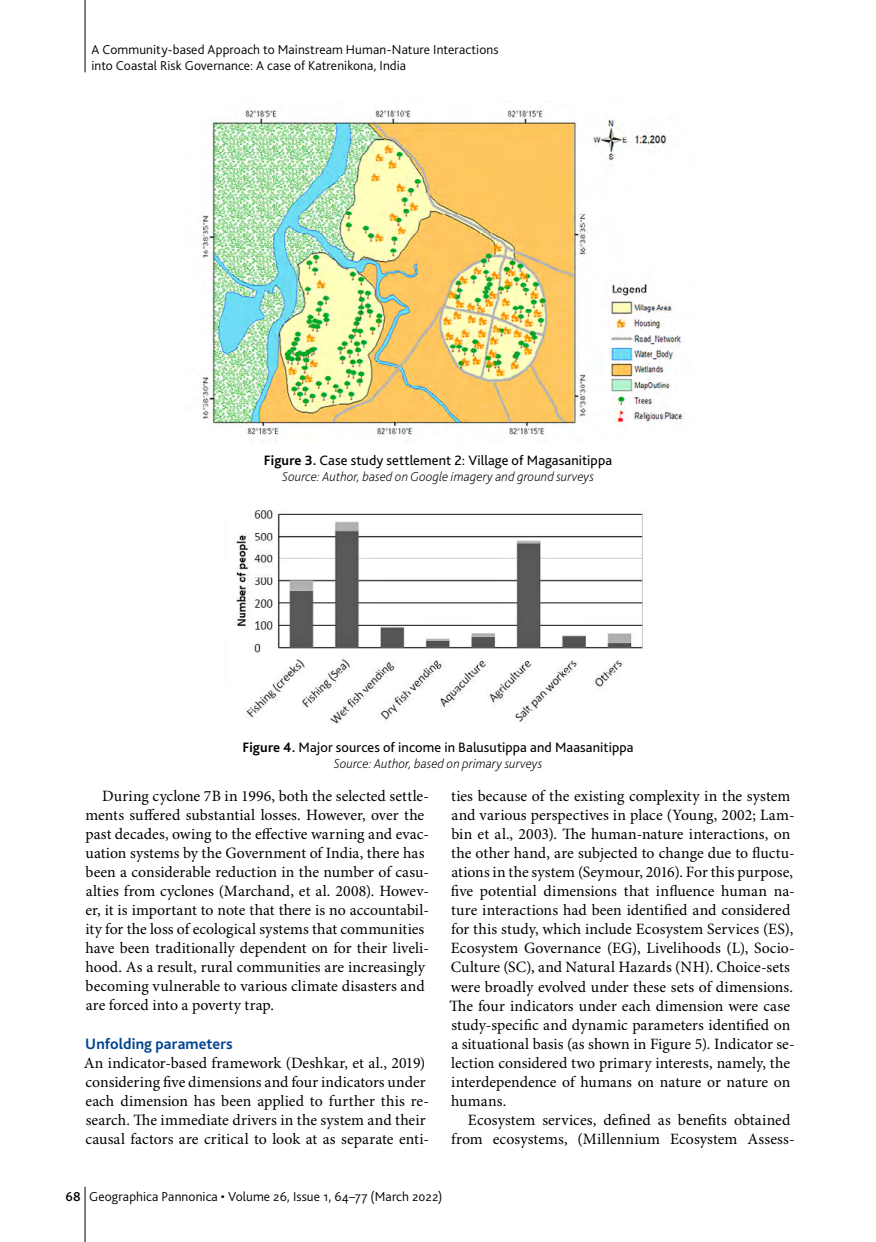
<style>
.page{position:relative;width:876px;height:1242px;background:#fff}
.page>*{position:absolute;margin:0;border:0;box-sizing:border-box;transform-origin:0 0}
.t1{font:15.75px/19px "Minion Pro";letter-spacing:.005em;color:#000}
.t2{font:700 15.75px "Bliss Pro";letter-spacing:.005em;color:#00448f}
.t3{font:14.25px "Bliss Pro";letter-spacing:.005em;color:#000}
.t4{font:300 13.5px/16.2px "Bliss Pro";letter-spacing:.01em;color:#000}
.t5{font:italic 200 13.5px "Bliss Pro";letter-spacing:.01em;color:#000}
.s1{font-weight:700}
.s2{font-weight:500}
</style>
<div class="page">
<hr style="left:85px;top:0;width:1px;height:72px;background:#000">
<hr style="left:85px;top:1186px;width:1px;height:56px;background:#000">
<img style="left:200px;top:108px;width:484px;height:334px">
<img style="left:235px;top:510px;width:408px;height:214px">
<p class="t4" style="left:91px;top:41px;width:409px">A Community-based Approach to Mainstream Human-Nature Interactions into Coastal Risk Governance: A case of Katrenikona, India</p>
<p class="t3" style="left:264px;top:451px;width:350px"><span class="s1">Figure 3.</span> Case study settlement 2: Village of Magasanitippa</p>
<p class="t5" style="left:282px;top:468px;width:313px">Source: Author, based on Google imagery and ground surveys</p>
<p class="t3" style="left:242px;top:738px;width:393px"><span class="s1">Figure 4.</span> Major sources of income in Balusutippa and Maasanitippa</p>
<p class="t5" style="left:334px;top:755px;width:210px">Source: Author, based on primary surveys</p>
<p class="t1" style="left:85px;top:787px;width:345px;text-indent:17px">During cyclone 7B in 1996, both the selected settle&shy;ments suffered substantial losses. However, over the past decades, owing to the effective warning and evac&shy;uation systems by the Government of India, there has been a considerable reduction in the number of casu&shy;alties from cyclones (Marchand, et al. 2008). Howev&shy;er, it is important to note that there is no accountabil&shy;ity for the loss of ecological systems that communities have been traditionally dependent on for their liveli&shy;hood. As a result, rural communities are increasingly becoming vulnerable to various climate disasters and are forced into a poverty trap.</p>
<p class="t2" style="left:85px;top:1033px;width:149px">Unfolding parameters</p>
<p class="t1" style="left:84px;top:1053px;width:347px">An indicator-based framework (Deshkar, et al., 2019) considering five dimensions and four indicators under each dimension has been applied to further this re&shy;search. The immediate drivers in the system and their causal factors are critical to look at as separate enti-</p>
<p class="t1" style="left:450px;top:787px;width:347px">ties because of the existing complexity in the system and various perspectives in place (Young, 2002; Lam&shy;bin et al., 2003). The human-nature interactions, on the other hand, are subjected to change due to fluctu&shy;ations in the system (Seymour, 2016). For this purpose, five potential dimensions that influence human na&shy;ture interactions had been identified and considered for this study, which include Ecosystem Services (ES), Ecosystem Governance (EG), Livelihoods (L), Socio-Culture (SC), and Natural Hazards (NH). Choice-sets were broadly evolved under these sets of dimensions.<br>The four indicators under each dimension were case study-specific and dynamic parameters identified on a situational basis (as shown in Figure 5). Indicator se&shy;lection considered two primary interests, namely, the interdependence of humans on nature or nature on humans.</p>
<p class="t1" style="left:451px;top:1111px;width:345px;text-align:right">Ecosystem services, defined as benefits obtained from ecosystems, (Millennium Ecosystem Assess-</p>
<p class="t4" style="left:65px;top:1187px;width:378px"><span class="s2">68</span> Geographica Pannonica • Volume 26, Issue 1, 64–77 (March 2022)</p>
</div>
